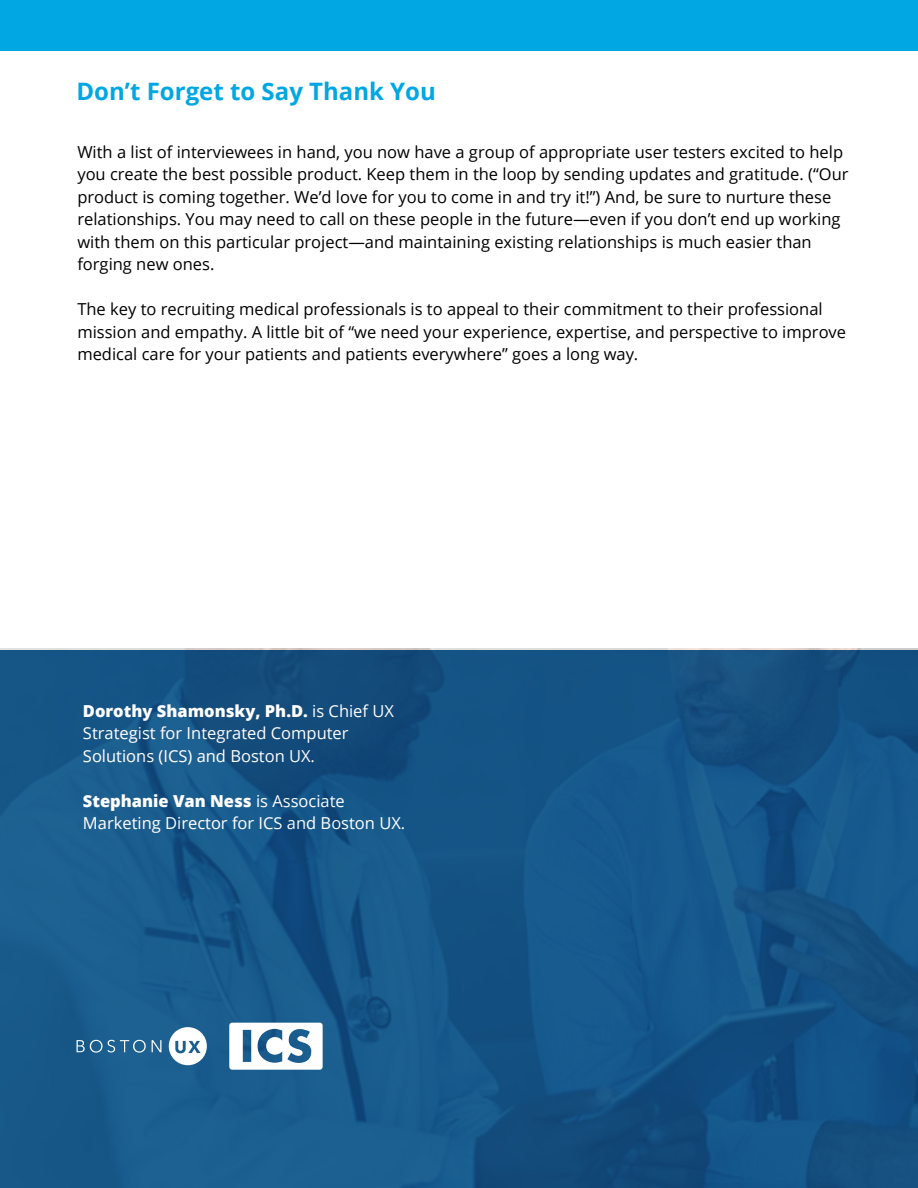
<style>
.page{position:relative;width:918px;height:1188px;background:#fff}
.page>*{position:absolute;margin:0;border:0;box-sizing:border-box;transform-origin:0 0}
.t1{font:700 24px "Open Sans";color:#01a7e3}
.t2{font:16.5px/22.5px "Open Sans";color:#000}
.t3{font:16.5px/22.5px "Open Sans";color:#fff}
.s1{font-weight:800}
</style>
<div class="page">
<div style="left:0;top:0;width:918px;height:51px;background:#01a7e3"></div>
<img style="left:0;top:649px;width:918px;height:539px">
<svg style="left:77px;top:1027px;width:130px;height:38px"></svg>
<svg style="left:229px;top:1023px;width:94px;height:47px"></svg>
<h1 class="t1" style="left:77px;top:75px;width:361px">Don’t Forget to Say Thank You</h1>
<p class="t2" style="left:77px;top:140px;width:773px">With a list of interviewees in hand, you now have a group of appropriate user testers excited to help you create the best possible product. Keep them in the loop by sending updates and gratitude. (“Our product is coming together. We’d love for you to come in and try it!”) And, be sure to nurture these relationships. You may need to call on these people in the future—even if you don’t end up working with them on this particular project—and maintaining existing relationships is much easier than forging new ones.</p>
<p class="t2" style="left:77px;top:298px;width:770px">The key to recruiting medical professionals is to appeal to their commitment to their professional mission and empathy. A little bit of “we need your experience, expertise, and perspective to improve medical care for your patients and patients everywhere” goes a long way.</p>
<p class="t3" style="left:83px;top:699px;width:313px"><span class="s1">Dorothy Shamonsky, Ph.D.</span> is Chief UX<br>Strategist for Integrated Computer<br>Solutions (ICS) and Boston UX.</p>
<p class="t3" style="left:83px;top:789px;width:324px"><span class="s1">Stephanie Van Ness</span> is Associate<br>Marketing Director for ICS and Boston UX.</p>
</div>
